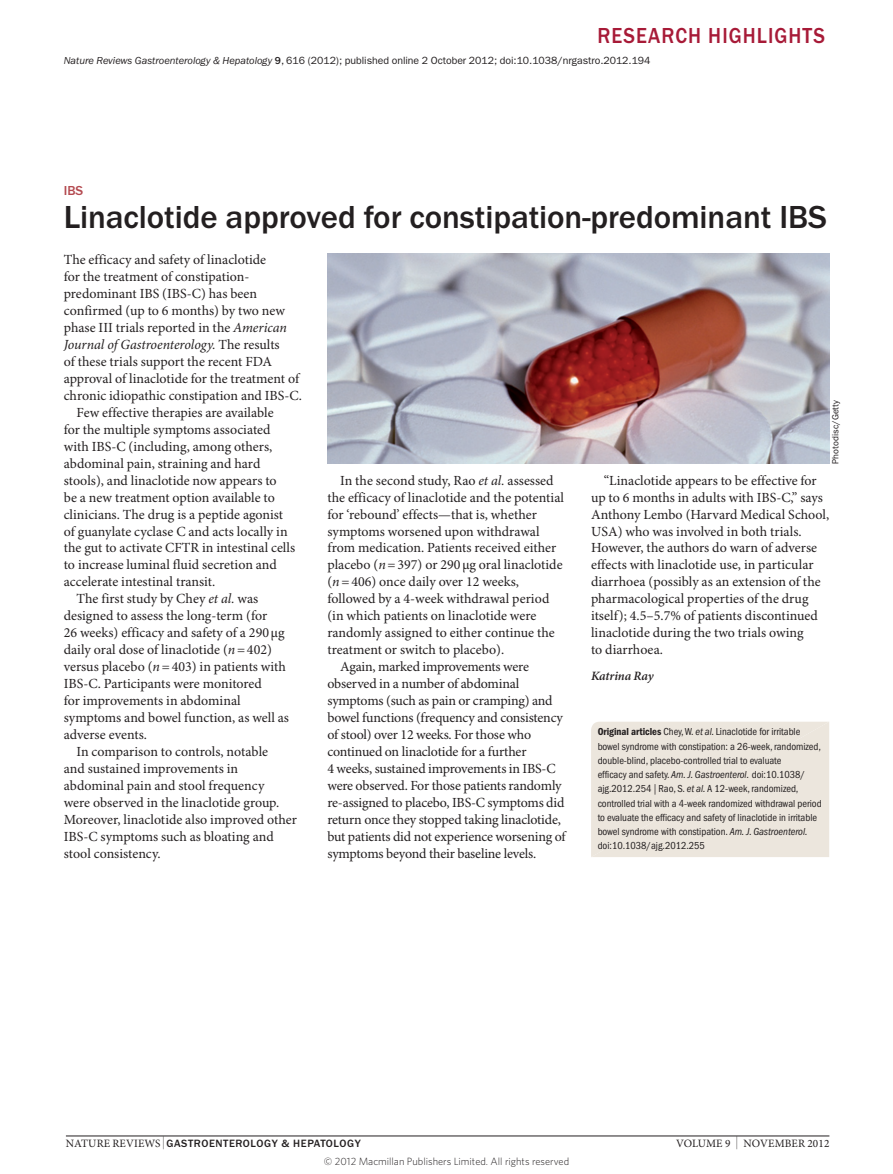
<style>
.page{position:relative;width:893px;height:1174px;background:#fff}
.page>*{position:absolute;margin:0;border:0;box-sizing:border-box;transform-origin:0 0}
.Title{font:500 33px "ITC Franklin Gothic Std";letter-spacing:-.005em;color:#231f20}
.t1{font:500 22.5px "ITC Franklin Gothic Std";letter-spacing:.05em;color:#a71a37;scale:.9 1}
.Body_text{font:13.95px/17px "Minion Pro";color:#231f20}
.Body_first{font:13.95px/17px "Minion Pro";color:#231f20}
.Strapline{font:500 13.5px "ITC Franklin Gothic Std";color:#b44a50}
.Authors{font:italic 600 12.75px "Minion Pro";letter-spacing:-.01em;color:#231f20}
.t2{font:11.25px "Minion Pro";letter-spacing:.01em;color:#231f20}
.t3{font:500 10.95px "ITC Franklin Gothic Std";letter-spacing:.05em;color:#231f20}
.References{font:condensed 10.5px/14.2px "ITC Franklin Gothic Std";letter-spacing:-.005em;color:#231f20}
.Citation_line{font:10.5px "ITC Franklin Gothic Std";letter-spacing:-.005em;color:#231f20}
.t4{font:300 10.5px "Whitney";color:#231f20}
.Figure_credit{font:9px "ITC Franklin Gothic Std";color:#231f20}
.s1{font-style:italic}
.s2{font-weight:500}
.s3{font-family:"ITC Franklin Gothic Std Dm Cd";font-stretch:normal}
.s4{font-stretch:normal}
.s5{font-family:"Minion Pro";font-weight:400;font-size:11.25px}
.s6{font-family:"Minion Pro";font-weight:400;font-size:12.9px}
.s7{font-size:12.9px}
</style>
<div class="page">
<hr style="left:66px;top:1135px;width:763px;height:1px;background:#231f20">
<div style="left:591px;top:721px;width:238px;height:136px;background:#ece6dd"></div>
<img style="left:327px;top:253px;width:502px;height:210px">
<p class="t1" style="left:598px;top:22px;width:254px">RESEARCH HIGHLIGHTS</p>
<p class="Citation_line" style="left:64px;top:54px;width:588px"><span class="s1">Nature Reviews Gastroenterology &amp; Hepatology</span> <span class="s2">9</span>, 616 (2012); published online 2 October 2012; doi:10.1038/nrgastro.2012.194</p>
<p class="Strapline" style="left:64px;top:183px;width:21px">IBS</p>
<p class="Title" style="left:64px;top:199px;width:765px">Linaclotide approved for constipation-predominant IBS</p>
<p class="Body_first" style="left:64px;top:252px;width:240px">The efficacy and safety of linaclotide<br>for the treatment of constipation&shy;predominant IBS (IBS-C) has been confirmed (up to 6 months) by two new phase III trials reported in the <span class="s1">American Journal of Gastroenterology.</span> The results<br>of these trials support the recent FDA approval of linaclotide for the treatment of chronic idiopathic constipation and IBS-C.</p>
<p class="Body_text" style="left:64px;top:404px;width:233px;text-indent:13px">Few effective therapies are available<br>for the multiple symptoms associated with IBS-C (including, among others, abdominal pain, straining and hard stools), and linaclotide now appears to<br>be a new treatment option available to clinicians. The drug is a peptide agonist of guanylate cyclase C and acts locally in the gut to activate CFTR in intestinal cells to increase luminal fluid secretion and accelerate intestinal transit.</p>
<p class="Body_text" style="left:64px;top:591px;width:227px;text-indent:13px">The first study by Chey <span class="s1">et al.</span> was designed to assess the long-term (for<br>26 weeks) efficacy and safety of a 290µg daily oral dose of linaclotide (<span class="s1">n</span>=402) versus placebo (<span class="s1">n</span>=403) in patients with IBS-C. Participants were monitored<br>for improvements in abdominal symptoms and bowel function, as well as adverse events.</p>
<p class="Body_text" style="left:64px;top:743px;width:235px;text-indent:13px">In comparison to controls, notable<br>and sustained improvements in abdominal pain and stool frequency<br>were observed in the linaclotide group.<br>Moreover, linaclotide also improved other IBS-C symptoms such as bloating and stool consistency.</p>
<p class="Body_text" style="left:327px;top:472px;width:238px;text-indent:13px">In the second study, Rao <span class="s1">et al.</span> assessed the efficacy of linaclotide and the potential for ‘rebound’ effects—that is, whether symptoms worsened upon withdrawal from medication. Patients received either placebo (<span class="s1">n</span>=397) or 290µg oral linaclotide (<span class="s1">n</span>=406) once daily over 12 weeks, followed by a 4-week withdrawal period (in which patients on linaclotide were randomly assigned to either continue the treatment or switch to placebo).</p>
<p class="Body_text" style="left:327px;top:659px;width:240px;text-indent:13px">Again, marked improvements were observed in a number of abdominal symptoms (such as pain or cramping) and bowel functions (frequency and consistency of stool) over 12 weeks. For those who continued on linaclotide for a further<br>4 weeks, sustained improvements in IBS-C were observed. For those patients randomly re-assigned to placebo, IBS-C symptoms did return once they stopped taking linaclotide, but patients did not experience worsening of symptoms beyond their baseline levels.</p>
<p class="Figure_credit" style="left:830px;top:463px;width:65px;rotate:-90deg">Photodisc/Getty</p>
<p class="Body_text" style="left:591px;top:472px;width:240px;text-indent:13px">“Linaclotide appears to be effective for up to 6 months in adults with IBS-C,” says Anthony Lembo (Harvard Medical School, USA) who was involved in both trials.<br>However, the authors do warn of adverse effects with linaclotide use, in particular diarrhoea (possibly as an extension of the pharmacological properties of the drug itself); 4.5–5.7% of patients discontinued linaclotide during the two trials owing<br>to diarrhoea.</p>
<p class="Authors" style="left:591px;top:668px;width:64px">Katrina Ray</p>
<p class="References" style="left:598px;top:725px;width:226px"><span class="s3">Original articles</span> Chey, W. <span class="s1">et al.</span> Linaclotide for irritable bowel syndrome with constipation: a 26-week, randomized, double-blind, placebo-controlled trial to evaluate<br>efficacy and safety. <span class="s1">Am. J. Gastroenterol.</span> doi:10.1038/ ajg.2012.254 <span class="s4">|</span> Rao, S. <span class="s1">et al.</span> A 12-week, randomized, controlled trial with a 4-week randomized withdrawal period to evaluate the efficacy and safety of linaclotide in irritable bowel syndrome with constipation. <span class="s1">Am. J. Gastroenterol. </span>doi:10.1038/ajg.2012.255</p>
<p class="t3" style="left:66px;top:1137px;width:296px"><span class="s5">NATURE REVIEWS</span> <span class="s6">|</span> GASTROENTEROLOGY &amp; HEPATOLOGY</p>
<p class="t2" style="left:676px;top:1136px;width:155px">VOLUME 9 <span class="s7">|</span> NOVEMBER 2012</p>
<p class="t4" style="left:324px;top:1154px;width:247px">© 2012 Macmillan Publishers Limited. All rights reserved</p>
</div>
